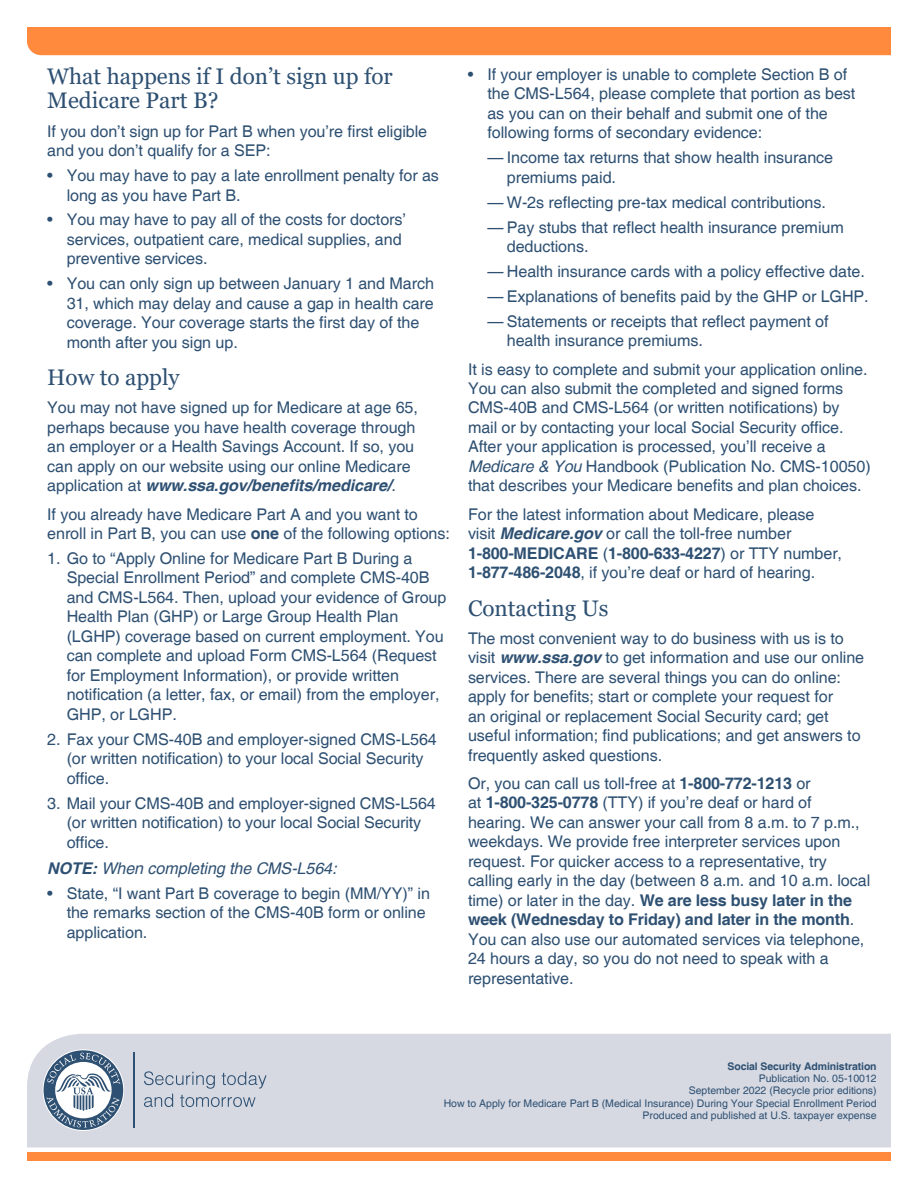
<style>
.page{position:relative;width:918px;height:1188px;background:#fff}
.page>*{position:absolute;margin:0;border:0;box-sizing:border-box;transform-origin:0 0}
.t1{font:22.5px/24px "Georgia";color:#2e5072}
.t2{font:16.2px/19.5px "Helvetica";letter-spacing:-.005em;color:#2e5072}
.t3{font:italic 16.2px "Helvetica";letter-spacing:-.005em;color:#2e5072}
.t4{font:10.5px "Helvetica";color:#2e5072}
.t5{font:700 10.5px "Helvetica";letter-spacing:-.01em;color:#2e5072}
.s1{font-weight:700;font-style:italic}
.s2{font-weight:700}
.s3{font-style:italic}
</style>
<div class="page">
<div style="left:27px;top:1034px;width:864px;height:113px;background:#d6d9e2"></div>
<div style="left:27px;top:1153px;width:864px;height:8px;background:#ff893d"></div>
<div style="left:27px;top:27px;width:864px;height:28px;background:#ff893d"></div>
<svg style="left:144px;top:1071px;width:123px;height:36px;background:#bcc4d0"></svg>
<hr style="left:133px;top:1052px;width:1px;height:76px;background:#2e5072">
<div style="left:44px;top:1050px;width:79px;height:80px;background:#2e5072;border-radius:50%"></div>
<svg style="left:47px;top:1053px;width:73px;height:75px"></svg>
<h1 class="t1" style="left:47px;top:65px;width:347px">What happens if I don’t sign up for<br>Medicare Part B?</h1>
<p class="t2" style="left:47px;top:122px;width:381px">If you don’t sign up for Part B when you’re first eligible and you don’t qualify for a SEP:</p>
<p class="t2" style="left:67px;top:166px;width:374px;text-indent:-19px">• You may have to pay a late enrollment penalty for as long as you have Part B.</p>
<p class="t2" style="left:67px;top:211px;width:341px;text-indent:-19px">• You may have to pay all of the costs for doctors’ services, outpatient care, medical supplies, and preventive services.</p>
<p class="t2" style="left:67px;top:274px;width:369px;text-indent:-19px">• You can only sign up between January 1 and March 31, which may delay and cause a gap in health care coverage. Your coverage starts the first day of the month after you sign up.</p>
<h1 class="t1" style="left:47px;top:366px;width:134px">How to apply</h1>
<p class="t2" style="left:47px;top:399px;width:372px">You may not have signed up for Medicare at age 65, perhaps because you have health coverage through an employer or a Health Savings Account. If so, you can apply on our website using our online Medicare application at <span class="s1">www.ssa.gov/benefits/medicare/</span>.</p>
<p class="t2" style="left:47px;top:505px;width:404px">If you already have Medicare Part A and you want to enroll in Part B, you can use <span class="s2">one</span> of the following options:</p>
<p class="t2" style="left:67px;top:549px;width:381px;text-indent:-19px">1. Go to “Apply Online for Medicare Part B During a Special Enrollment Period” and complete CMS-40B and CMS-L564. Then, upload your evidence of Group Health Plan (GHP) or Large Group Health Plan (LGHP) coverage based on current employment. You can complete and upload Form CMS-L564 (Request for Employment Information), or provide written notification (a letter, fax, or email) from the employer, GHP, or LGHP.</p>
<p class="t2" style="left:67px;top:730px;width:372px;text-indent:-19px">2. Fax your CMS-40B and employer-signed CMS-L564 (or written notification) to your local Social Security office.</p>
<p class="t2" style="left:67px;top:794px;width:371px;text-indent:-19px">3. Mail your CMS-40B and employer-signed CMS-L564 (or written notification) to your local Social Security office.</p>
<p class="t3" style="left:47px;top:859px;width:291px"><span class="s2">NOTE:</span> When completing the CMS-L564:</p>
<p class="t2" style="left:67px;top:884px;width:365px;text-indent:-19px">• State, “I want Part B coverage to begin (MM/YY)” in the remarks section of the CMS-40B form or online application.</p>
<p class="t2" style="left:487px;top:65px;width:370px;text-indent:-19px">• If your employer is unable to complete Section B of the CMS-L564, please complete that portion as best as you can on their behalf and submit one of the following forms of secondary evidence:</p>
<p class="t2" style="left:507px;top:149px;width:328px;text-indent:-19px">— Income tax returns that show health insurance premiums paid.</p>
<p class="t2" style="left:487px;top:193px;width:340px">— W-2s reflecting pre-tax medical contributions.</p>
<p class="t2" style="left:507px;top:218px;width:338px;text-indent:-19px">— Pay stubs that reflect health insurance premium deductions.</p>
<p class="t2" style="left:487px;top:262px;width:379px">— Health insurance cards with a policy effective date.</p>
<p class="t2" style="left:487px;top:287px;width:383px">— Explanations of benefits paid by the GHP or LGHP.</p>
<p class="t2" style="left:507px;top:312px;width:323px;text-indent:-19px">— Statements or receipts that reflect payment of health insurance premiums.</p>
<p class="t2" style="left:468px;top:360px;width:404px">It is easy to complete and submit your application online.<br>You can also submit the completed and signed forms CMS-40B and CMS-L564 (or written notifications) by mail or by contacting your local Social Security office.<br>After your application is processed, you’ll receive a <span class="s3">Medicare &amp; You</span> Handbook (Publication No. CMS-10050) that describes your Medicare benefits and plan choices.</p>
<p class="t2" style="left:468px;top:505px;width:376px">For the latest information about Medicare, please visit <span class="s1">Medicare.gov</span> or call the toll-free number <span class="s2">1-800-MEDICARE</span> (<span class="s2">1-800-633-4227</span>) or TTY number, <span class="s2">1-877-486-2048</span>, if you’re deaf or hard of hearing.</p>
<h1 class="t1" style="left:468px;top:596px;width:142px">Contacting Us</h1>
<p class="t2" style="left:468px;top:629px;width:398px">The most convenient way to do business with us is to visit <span class="s1">www.ssa.gov</span> to get information and use our online services. There are several things you can do online: apply for benefits; start or complete your request for<br>an original or replacement Social Security card; get useful information; find publications; and get answers to frequently asked questions.</p>
<p class="t2" style="left:468px;top:774px;width:404px">Or, you can call us toll-free at <span class="s2">1-800-772-1213</span> or<br>at <span class="s2">1-800-325-0778</span> (TTY) if you’re deaf or hard of hearing. We can answer your call from 8 a.m. to 7 p.m., weekdays. We provide free interpreter services upon request. For quicker access to a representative, try calling early in the day (between 8 a.m. and 10 a.m. local time) or later in the day. <span class="s2">We are less busy later in the week (Wednesday to Friday) and later in the month</span>.<br>You can also use our automated services via telephone, 24 hours a day, so you do not need to speak with a representative.</p>
<p class="t5" style="left:727px;top:1060px;width:151px">Social Security Administration</p>
<p class="t4" style="left:759px;top:1072px;width:119px">Publication No. 05-10012</p>
<p class="t4" style="left:689px;top:1085px;width:189px">September 2022 (Recycle prior editions)</p>
<p class="t4" style="left:444px;top:1097px;width:434px">How to Apply for Medicare Part B (Medical Insurance) During Your Special Enrollment Period</p>
<p class="t4" style="left:643px;top:1109px;width:236px">Produced and published at U.S. taxpayer expense</p>
</div>
